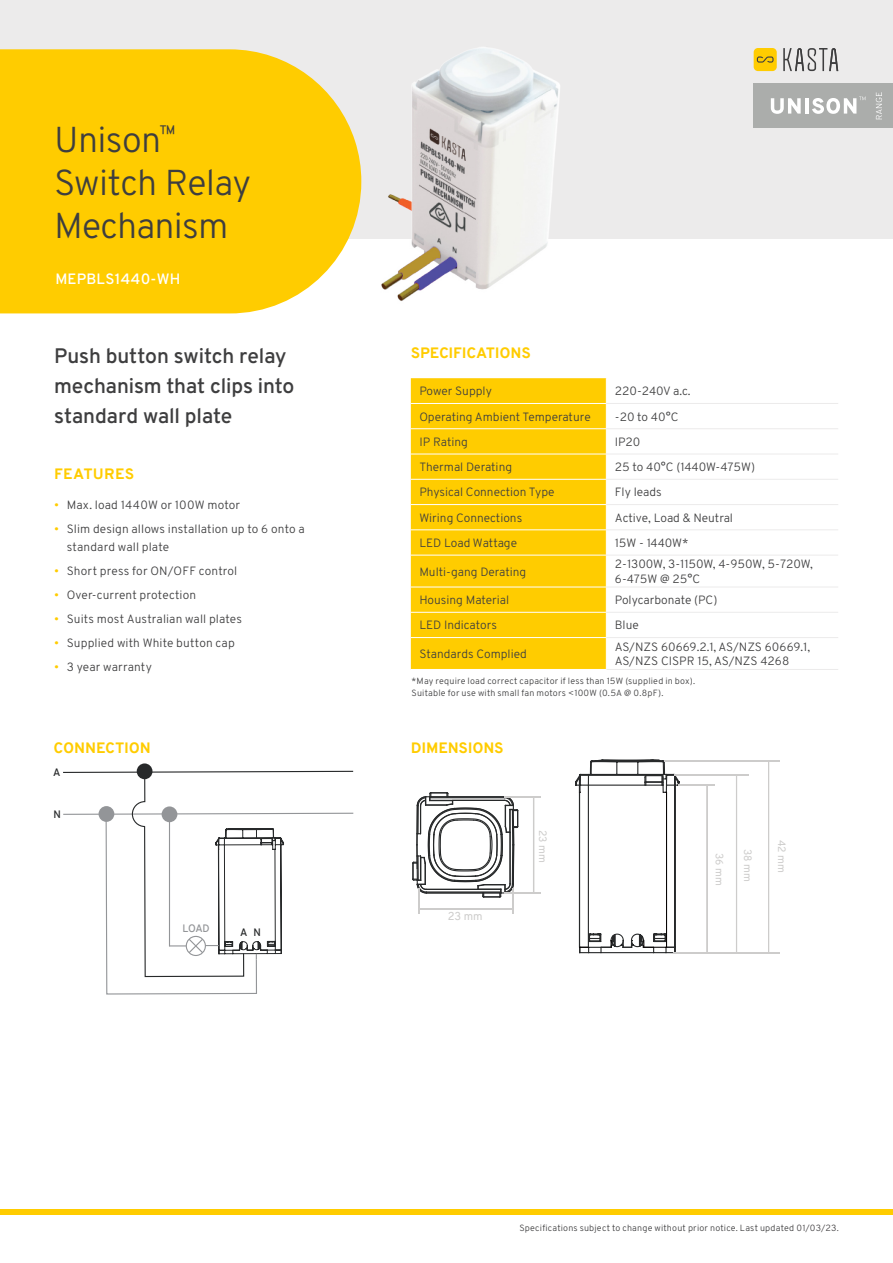
<style>
.page{position:relative;width:893px;height:1263px;background:#fff}
.page>*{position:absolute;margin:0;border:0;box-sizing:border-box;transform-origin:0 0}
.Small_Paragraph{font:300 36px/43.2px "Overpass";letter-spacing:-.02em;color:#3e3e3f}
.Small_Paragraph-2{font:600 21px/30px "Overpass";letter-spacing:-.005em;color:#3e3e3f}
.ChapterName{font:700 15px "Overpass";letter-spacing:-.015em;color:#fc0}
.Small_Paragraph-3{font:600 15px "Overpass";letter-spacing:.01em;color:#fff}
.Small_Paragraph-4{font:700 15px "Overpass";letter-spacing:.015em;color:#fc0}
.ChapterName-2{font:300 12px/18px "Overpass";color:#3e3e3f}
.t1{font:11.1px "Overpass";color:#cdcccb}
.t2{font:10.5px "Overpass";color:#cdcccb}
.t3{font:600 10.5px "Overpass";color:#27292a}
.t4{font:600 10.5px "Overpass";color:#939598}
.ChapterName-3{font:300 9px "Overpass";letter-spacing:.02em;color:#3e3e3f}
.t5{font:300 9px "Overpass";color:#413f41}
.s1{color:#fc0}
</style>
<div class="page">
<div style="left:0;top:0;width:893px;height:239px;background:#ecebeb"></div>
<svg style="left:0;top:49px;width:355px;height:265px;background:#fece10"></svg>
<div style="left:0;top:1209px;width:893px;height:5px;background:#fc0"></div>
<div style="left:754px;top:48px;width:23px;height:23px;background:#fc0;border-radius:4px"></div>
<svg style="left:757px;top:56px;width:17px;height:7px"></svg>
<svg style="left:783px;top:48px;width:55px;height:23px"></svg>
<div style="left:411px;top:378px;width:195px;height:291px;background:#fc0"></div>
<hr style="left:411px;top:403px;width:196px;height:1px;background:#fff">
<hr style="left:411px;top:428px;width:196px;height:1px;background:#fff">
<hr style="left:411px;top:454px;width:196px;height:1px;background:#fff">
<hr style="left:411px;top:479px;width:196px;height:1px;background:#fff">
<hr style="left:411px;top:504px;width:196px;height:1px;background:#fff">
<hr style="left:411px;top:529px;width:196px;height:1px;background:#fff">
<svg style="left:606px;top:378px;width:1px;height:177px"></svg>
<hr style="left:411px;top:555px;width:196px;height:1px;background:#fff">
<hr style="left:411px;top:587px;width:196px;height:1px;background:#fff">
<hr style="left:411px;top:612px;width:196px;height:1px;background:#fff">
<svg style="left:606px;top:587px;width:1px;height:50px"></svg>
<hr style="left:411px;top:637px;width:196px;height:1px;background:#fff">
<hr style="left:607px;top:403px;width:231px;height:1px;background:#ecebeb">
<hr style="left:607px;top:428px;width:231px;height:1px;background:#ecebeb">
<hr style="left:607px;top:454px;width:231px;height:1px;background:#ecebeb">
<hr style="left:607px;top:479px;width:231px;height:1px;background:#ecebeb">
<hr style="left:607px;top:504px;width:231px;height:1px;background:#ecebeb">
<hr style="left:607px;top:529px;width:231px;height:1px;background:#ecebeb">
<hr style="left:607px;top:555px;width:231px;height:1px;background:#ecebeb">
<hr style="left:607px;top:587px;width:231px;height:1px;background:#ecebeb">
<hr style="left:607px;top:612px;width:231px;height:1px;background:#ecebeb">
<hr style="left:607px;top:637px;width:231px;height:1px;background:#ecebeb">
<hr style="left:607px;top:669px;width:231px;height:1px;background:#ecebeb">
<svg style="left:137px;top:763px;width:16px;height:16px"></svg>
<svg style="left:63px;top:770px;width:291px;height:225px"></svg>
<div style="left:162px;top:806px;width:15px;height:16px;background:#939598;border-radius:50%"></div>
<svg style="left:575px;top:759px;width:105px;height:195px"></svg>
<svg style="left:412px;top:792px;width:107px;height:122px"></svg>
<hr style="left:419px;top:908px;width:93px;height:2px;background:#cdcccb">
<hr style="left:505px;top:797px;width:36px;height:1px;background:#cdcccb">
<hr style="left:505px;top:892px;width:36px;height:1px;background:#cdcccb">
<div style="left:533px;top:797px;width:1px;height:95px;border:1px solid #cdcccb"></div>
<hr style="left:678px;top:785px;width:36px;height:1px;background:#cdcccb">
<hr style="left:673px;top:952px;width:107px;height:1px;background:#cdcccb">
<div style="left:706px;top:785px;width:2px;height:168px;border:1px solid #cdcccb"></div>
<hr style="left:674px;top:774px;width:75px;height:2px;background:#cdcccb">
<hr style="left:664px;top:760px;width:116px;height:1px;background:#cdcccb">
<div style="left:736px;top:776px;width:1px;height:177px;border:1px solid #cdcccb"></div>
<div style="left:768px;top:760px;width:1px;height:193px;border:1px solid #cdcccb"></div>
<div style="left:754px;top:83px;width:139px;height:45px;background:#abadab"></div>
<svg style="left:876px;top:92px;width:6px;height:27px"></svg>
<svg style="left:771px;top:98px;width:30px;height:16px"></svg>
<hr style="left:805px;top:98px;width:4px;height:16px;background:#fff">
<svg style="left:812px;top:96px;width:53px;height:18px"></svg>
<img style="left:355px;top:47px;width:205px;height:254px">
<p class="Small_Paragraph" style="left:54px;top:118px;width:199px">Unison<sup>™<br></sup>Switch Relay<br>Mechanism</p>
<p class="Small_Paragraph-3" style="left:55px;top:269px;width:126px">MEPBLS1440-WH</p>
<p class="Small_Paragraph-2" style="left:54px;top:341px;width:242px">Push button switch relay mechanism that clips into standard wall plate</p>
<p class="Small_Paragraph-4" style="left:54px;top:465px;width:82px">FEATURES</p>
<p class="ChapterName-2" style="left:54px;top:496px;width:188px"><span class="s1">•</span> Max. load 1440W or 100W motor</p>
<p class="ChapterName-2" style="left:67px;top:520px;width:240px;text-indent:-13px"><span class="s1">•</span> Slim design allows installation up to 6 onto a standard wall plate</p>
<p class="ChapterName-2" style="left:54px;top:562px;width:185px"><span class="s1">•</span> Short press for ON/OFF control</p>
<p class="ChapterName-2" style="left:54px;top:586px;width:144px"><span class="s1">•</span> Over-current protection</p>
<p class="ChapterName-2" style="left:54px;top:610px;width:190px"><span class="s1">•</span> Suits most Australian wall plates</p>
<p class="ChapterName-2" style="left:54px;top:634px;width:182px"><span class="s1">•</span> Supplied with White button cap</p>
<p class="ChapterName-2" style="left:54px;top:658px;width:99px"><span class="s1">•</span> 3 year warranty</p>
<p class="ChapterName" style="left:54px;top:738px;width:99px">CONNECTION</p>
<p class="t3" style="left:53px;top:764px;width:9px">A</p>
<p class="t3" style="left:54px;top:807px;width:9px">N</p>
<p class="t4" style="left:182px;top:921px;width:29px">LOAD</p>
<p class="t3" style="left:254px;top:925px;width:9px">N</p>
<p class="t3" style="left:240px;top:925px;width:9px">A</p>
<p class="ChapterName" style="left:411px;top:344px;width:122px">SPECIFICATIONS</p>
<p class="ChapterName-2" style="left:419px;top:382px;width:74px">Power Supply</p>
<p class="ChapterName-2" style="left:615px;top:382px;width:77px">220-240V a.c.</p>
<p class="ChapterName-2" style="left:419px;top:407px;width:173px">Operating Ambient Temperature</p>
<p class="ChapterName-2" style="left:615px;top:407px;width:65px">-20 to 40°C</p>
<p class="ChapterName-2" style="left:419px;top:433px;width:50px">IP Rating</p>
<p class="ChapterName-2" style="left:615px;top:433px;width:27px">IP20</p>
<p class="ChapterName-2" style="left:419px;top:458px;width:94px">Thermal Derating</p>
<p class="ChapterName-2" style="left:615px;top:458px;width:142px">25 to 40°C (1440W-475W)</p>
<p class="ChapterName-2" style="left:419px;top:483px;width:137px">Physical Connection Type</p>
<p class="ChapterName-2" style="left:615px;top:483px;width:48px">Fly leads</p>
<p class="ChapterName-2" style="left:419px;top:509px;width:104px">Wiring Connections</p>
<p class="ChapterName-2" style="left:615px;top:509px;width:120px">Active, Load &amp; Neutral</p>
<p class="ChapterName-2" style="left:419px;top:534px;width:99px">LED Load Wattage</p>
<p class="ChapterName-2" style="left:615px;top:534px;width:75px">15W - 1440W*</p>
<p class="ChapterName-2" style="left:419px;top:562px;width:108px">Multi-gang Derating</p>
<p class="ChapterName-2" style="left:615px;top:557px;width:200px;line-height:14.4px">2-1300W, 3-1150W, 4-950W, 5-720W,<br>6-475W @ 25°C</p>
<p class="ChapterName-2" style="left:419px;top:591px;width:91px">Housing Material</p>
<p class="ChapterName-2" style="left:615px;top:591px;width:104px">Polycarbonate (PC)</p>
<p class="ChapterName-2" style="left:419px;top:616px;width:79px">LED Indicators</p>
<p class="ChapterName-2" style="left:615px;top:616px;width:25px">Blue</p>
<p class="ChapterName-2" style="left:419px;top:645px;width:109px">Standards Complied</p>
<p class="ChapterName-2" style="left:615px;top:638px;width:197px">AS/NZS 60669.2.1, AS/NZS 60669.1,</p>
<p class="ChapterName-2" style="left:615px;top:652px;width:176px">AS/NZS CISPR 15, AS/NZS 4268</p>
<p class="ChapterName-3" style="left:412px;top:676px;width:285px">*May require load correct capacitor if less than 15W (supplied in box).</p>
<p class="ChapterName-3" style="left:412px;top:688px;width:253px">Suitable for use with small fan motors &lt;100W (0.5A @ 0.8pF).</p>
<p class="ChapterName" style="left:411px;top:738px;width:94px">DIMENSIONS</p>
<p class="t1" style="left:448px;top:908px;width:36px">23 mm</p>
<p class="t2" style="left:550px;top:830px;width:34px;rotate:90deg">23 mm</p>
<p class="t2" style="left:727px;top:853px;width:34px;rotate:90deg">36 mm</p>
<p class="t2" style="left:755px;top:848px;width:34px;rotate:90deg">38 mm</p>
<p class="t2" style="left:789px;top:840px;width:34px;rotate:90deg">42 mm</p>
<p class="ChapterName-3" style="left:519px;top:1222px;width:303px">Specifications subject to change without prior notice. Last updated 9/01</p>
<p class="t5" style="left:796px;top:1222px;width:44px">01/03/23.</p>
</div>
